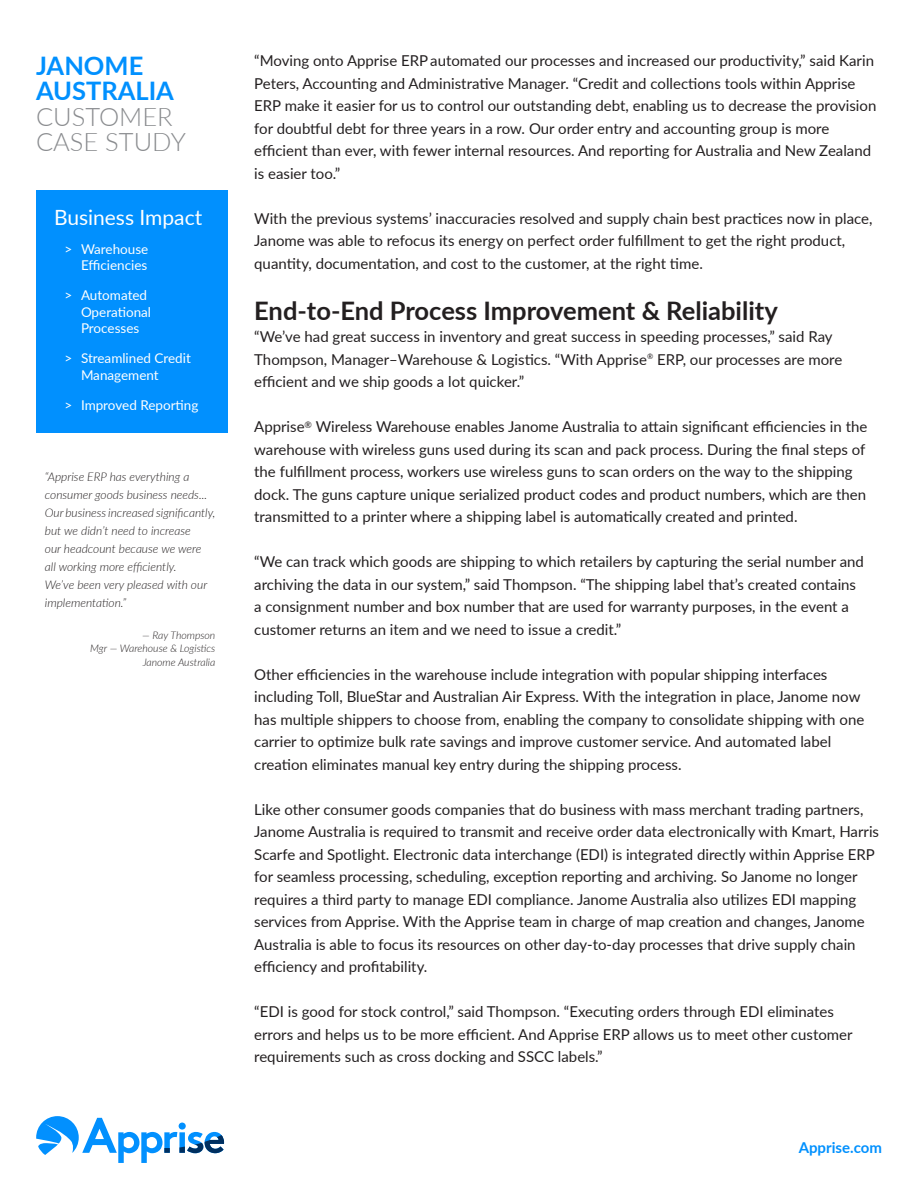
<style>
.page{position:relative;width:918px;height:1188px;background:#fff}
.page>*{position:absolute;margin:0;border:0;box-sizing:border-box;transform-origin:0 0}
.t1{font:700 25.5px "Lato";color:#231f20}
.t2{font:300 25.5px/25.5px "Lato";color:#8a8c8f}
.t3{font:21px "Lato";color:#fff}
.t4{font:15px/22.5px "Lato";color:#231f20}
.t5{font:700 15px "Lato";color:#0190fe}
.arrow_bulltes_purple{font:13.5px/16.5px "Lato";color:#fff}
.t6{font:italic 300 12px/18px "Lato";color:#231f20}
.t7{font:italic 300 10.5px "Lato";color:#231f20}
.s1{font-weight:700;color:#0190fe}
</style>
<div class="page">
<div style="left:36px;top:190px;width:191px;height:242px;background:#0190fe"></div>
<svg style="left:36px;top:1116px;width:188px;height:47px"></svg>
<p class="t2" style="left:36px;top:52px;width:151px"><span class="s1">JANOME<br>AUSTRALIA<br></span>CUSTOMER<br>CASE STUDY</p>
<p class="t3" style="left:54px;top:203px;width:150px">Business Impact</p>
<p class="arrow_bulltes_purple" style="left:64px;top:240px;width:85px;text-align:right">&gt; Warehouse<br>Efficiencies</p>
<p class="arrow_bulltes_purple" style="left:81px;top:287px;width:72px;text-indent:-16px">&gt; Automated<br>Operational<br>Processes</p>
<p class="arrow_bulltes_purple" style="left:81px;top:350px;width:111px;text-indent:-16px">&gt; Streamlined Credit<br>Management</p>
<p class="arrow_bulltes_purple" style="left:64px;top:396px;width:136px">&gt; Improved Reporting</p>
<p class="t6" style="left:45px;top:468px;width:172px">“Apprise ERP has everything a consumer goods business needs...<br>Our business increased significantly, but we didn’t need to increase<br>our headcount because we were all working more efficiently.<br>We’ve been very pleased with our implementation.”</p>
<p class="t7" style="left:142px;top:628px;width:75px">— Ray Thompson</p>
<p class="t7" style="left:90px;top:641px;width:127px">Mgr — Warehouse &amp; Logistics</p>
<p class="t7" style="left:143px;top:655px;width:74px">Janome Australia</p>
<p class="t4" style="left:254px;top:49px;width:624px">“Moving onto Apprise ERPautomated our processes and increased our productivity,” said Karin Peters, Accounting and Administrative Manager. “Credit and collections tools within Apprise ERP make it easier for us to control our outstanding debt, enabling us to decrease the provision for doubtful debt for three years in a row. Our order entry and accounting group is more efficient than ever, with fewer internal resources. And reporting for Australia and New Zealand is easier too.”</p>
<p class="t4" style="left:254px;top:206px;width:620px">With the previous systems’ inaccuracies resolved and supply chain best practices now in place,<br>Janome was able to refocus its energy on perfect order fulfillment to get the right product, quantity, documentation, and cost to the customer, at the right time.</p>
<p class="t1" style="left:254px;top:292px;width:525px">End-to-End Process Improvement &amp; Reliability</p>
<p class="t4" style="left:254px;top:325px;width:590px">“We’ve had great success in inventory and great success in speeding processes,” said Ray<br>Thompson, Manager–Warehouse &amp; Logistics. “With Apprise<sup>®</sup> ERP, our processes are more efficient and we ship goods a lot quicker.”</p>
<p class="t4" style="left:254px;top:415px;width:615px">Apprise<sup>®</sup> Wireless Warehouse enables Janome Australia to attain significant efficiencies in the warehouse with wireless guns used during its scan and pack process. During the final steps of the fulfillment process, workers use wireless guns to scan orders on the way to the shipping dock. The guns capture unique serialized product codes and product numbers, which are then transmitted to a printer where a shipping label is automatically created and printed.</p>
<p class="t4" style="left:254px;top:550px;width:611px">“We can track which goods are shipping to which retailers by capturing the serial number and archiving the data in our system,” said Thompson. “The shipping label that’s created contains a consignment number and box number that are used for warranty purposes, in the event a customer returns an item and we need to issue a credit.”</p>
<p class="t4" style="left:254px;top:662px;width:612px">Other efficiencies in the warehouse include integration with popular shipping interfaces including Toll, BlueStar and Australian Air Express. With the integration in place, Janome now has multiple shippers to choose from, enabling the company to consolidate shipping with one carrier to optimize bulk rate savings and improve customer service. And automated label creation eliminates manual key entry during the shipping process.</p>
<p class="t4" style="left:254px;top:797px;width:626px">Like other consumer goods companies that do business with mass merchant trading partners, Janome Australia is required to transmit and receive order data electronically with Kmart, Harris Scarfe and Spotlight. Electronic data interchange (EDI) is integrated directly within Apprise ERP for seamless processing, scheduling, exception reporting and archiving. So Janome no longer requires a third party to manage EDI compliance. Janome Australia also utilizes EDI mapping services from Apprise. With the Apprise team in charge of map creation and changes, Janome Australia is able to focus its resources on other day-to-day processes that drive supply chain efficiency and profitability.</p>
<p class="t4" style="left:254px;top:1000px;width:600px">“EDI is good for stock control,” said Thompson. “Executing orders through EDI eliminates errors and helps us to be more efficient. And Apprise ERP allows us to meet other customer requirements such as cross docking and SSCC labels.”</p>
<p class="t5" style="left:799px;top:1136px;width:85px">Apprise.com</p>
</div>
